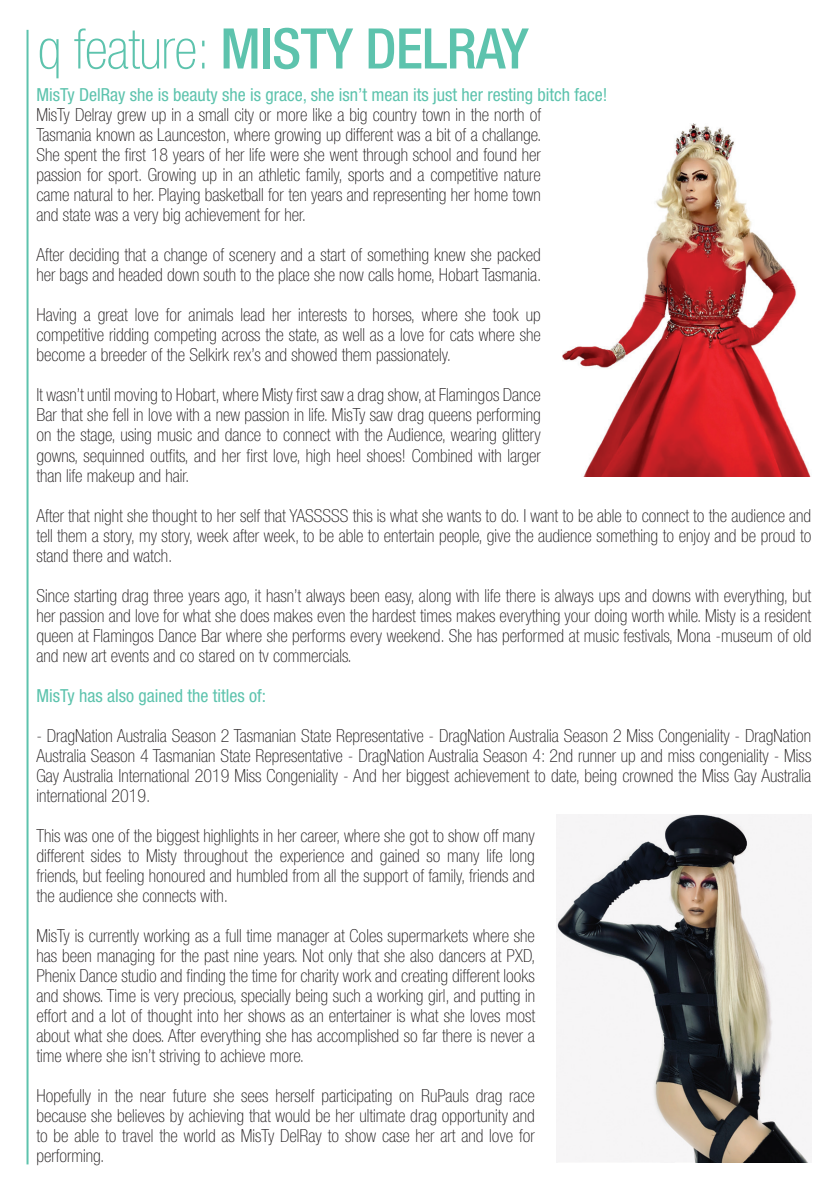
<style>
.page{position:relative;width:840px;height:1191px;background:#fff}
.page>*{position:absolute;margin:0;border:0;box-sizing:border-box;transform-origin:0 0}
.side_lines{font:500 condensed 56px "Helvetica Neue";letter-spacing:-.01em;color:#5dc3ad}
.t1{font:100 condensed 18px/20px "Helvetica Neue";color:#231f20;text-align:justify}
.t2{font:condensed 18px "Helvetica Neue";color:#5dc3ad}
.s1{font-weight:100}
</style>
<div class="page">
<hr style="left:26px;top:30px;width:2px;height:1134px;background:#5dc3ad">
<img style="left:562px;top:123px;width:248px;height:353px">
<img style="left:556px;top:814px;width:255px;height:348px">
<p class="side_lines" style="left:38px;top:15px;width:492px"><span class="s1">q feature:</span> MISTY DELRAY</p>
<p class="t2" style="left:36px;top:85px;width:572px">MisTy DelRay she is beauty she is grace, she isn’t mean its just her resting bitch face!</p>
<p class="t1" style="left:36px;top:105px;width:506px">MisTy Delray grew up in a small city or more like a big country town in the north of Tasmania known as Launceston, where growing up different was a bit of a challange.<br>She spent the first 18 years of her life were she went through school and found her passion for sport. Growing up in an athletic family, sports and a competitive nature came natural to her. Playing basketball for ten years and representing her home town and state was a very big achievement for her.</p>
<p class="t1" style="left:36px;top:245px;width:506px">After deciding that a change of scenery and a start of something knew she packed her bags and headed down south to the place she now calls home, Hobart Tasmania.</p>
<p class="t1" style="left:36px;top:305px;width:505px">Having a great love for animals lead her interests to horses, where she took up competitive ridding competing across the state, as well as a love for cats where she become a breeder of the Selkirk rex’s and showed them passionately.</p>
<p class="t1" style="left:36px;top:385px;width:506px">It wasn’t until moving to Hobart, where Misty first saw a drag show, at Flamingos Dance Bar that she fell in love with a new passion in life. MisTy saw drag queens performing on the stage, using music and dance to connect with the Audience, wearing glittery gowns, sequinned outfits, and her first love, high heel shoes! Combined with larger than life makeup and hair.</p>
<p class="t1" style="left:36px;top:505px;width:776px">After that night she thought to her self that YASSSSS this is what she wants to do. I want to be able to connect to the audience and tell them a story, my story, week after week, to be able to entertain people, give the audience something to enjoy and be proud to stand there and watch.</p>
<p class="t1" style="left:36px;top:585px;width:776px">Since starting drag three years ago, it hasn’t always been easy, along with life there is always ups and downs with everything, but her passion and love for what she does makes even the hardest times makes everything your doing worth while. Misty is a resident queen at Flamingos Dance Bar where she performs every weekend. She has performed at music festivals, Mona -museum of old and new art events and co stared on tv commercials.</p>
<p class="t2" style="left:36px;top:685px;width:231px">MisTy has also gained the titles of:</p>
<p class="t1" style="left:36px;top:725px;width:776px">- DragNation Australia Season 2 Tasmanian State Representative - DragNation Australia Season 2 Miss Congeniality - DragNation Australia Season 4 Tasmanian State Representative - DragNation Australia Season 4: 2nd runner up and miss congeniality - Miss Gay Australia International 2019 Miss Congeniality - And her biggest achievement to date, being crowned the Miss Gay Australia international 2019.</p>
<p class="t1" style="left:36px;top:825px;width:500px">This was one of the biggest highlights in her career, where she got to show off many different sides to Misty throughout the experience and gained so many life long friends, but feeling honoured and humbled from all the support of family, friends and the audience she connects with.</p>
<p class="t1" style="left:36px;top:925px;width:500px">MisTy is currently working as a full time manager at Coles supermarkets where she has been managing for the past nine years. Not only that she also dancers at PXD, Phenix Dance studio and finding the time for charity work and creating different looks and shows. Time is very precious, specially being such a working girl, and putting in effort and a lot of thought into her shows as an entertainer is what she loves most about what she does. After everything she has accomplished so far there is never a time where she isn’t striving to achieve more.</p>
<p class="t1" style="left:36px;top:1085px;width:500px">Hopefully in the near future she sees herself participating on RuPauls drag race because she believes by achieving that would be her ultimate drag opportunity and to be able to travel the world as MisTy DelRay to show case her art and love for performing.</p>
</div>
